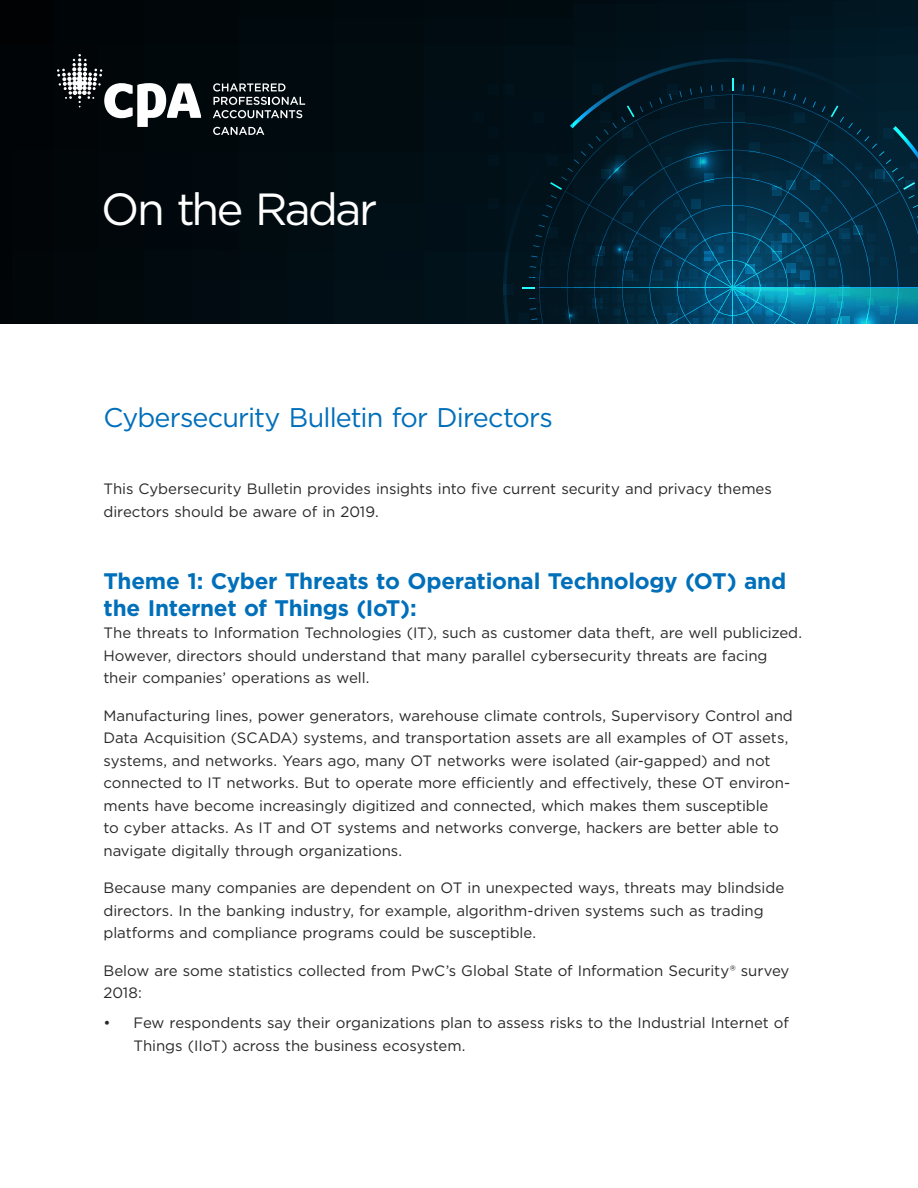
<style>
.page{position:relative;width:918px;height:1188px;background:#fff}
.page>*{position:absolute;margin:0;border:0;box-sizing:border-box;transform-origin:0 0}
.t1{font:45px "Gotham";letter-spacing:-.055em;color:#fff}
.t2{font:27px "Gotham";letter-spacing:-.035em;color:#006fba}
.t3{font:700 22.5px/27px "Gotham";letter-spacing:-.015em;color:#006fba}
.t4{font:15px/22.5px "Gotham";letter-spacing:-.005em;color:#292829}
</style>
<div class="page">
<div style="left:0;top:0;width:918px;height:324px;background:linear-gradient(to right,#010406,#011723)"></div>
<div style="left:488px;top:155px;width:11px;height:11px;background:#01141d"></div>
<div style="left:488px;top:198px;width:11px;height:11px;background:#01141d"></div>
<div style="left:488px;top:127px;width:11px;height:10px;background:#01111c"></div>
<div style="left:488px;top:84px;width:11px;height:10px;background:#011119"></div>
<div style="left:473px;top:113px;width:11px;height:10px;background:#01111c"></div>
<svg style="left:503px;top:58px;width:415px;height:266px;background:#022c3f"></svg>
<svg style="left:213px;top:83px;width:92px;height:35px;background:#40464a"></svg>
<svg style="left:57px;top:54px;width:144px;height:73px"></svg>
<svg style="left:213px;top:127px;width:51px;height:8px"></svg>
<h1 class="t1" style="left:101px;top:180px;width:278px">On the Radar</h1>
<h2 class="t2" style="left:104px;top:400px;width:451px">Cybersecurity Bulletin for Directors</h2>
<p class="t4" style="left:104px;top:477px;width:670px">This Cybersecurity Bulletin provides insights into five current security and privacy themes directors should be aware of in 2019.</p>
<h3 class="t3" style="left:104px;top:567px;width:684px">Theme 1: Cyber Threats to Operational Technology (OT) and the Internet of Things (IoT):</h3>
<p class="t4" style="left:104px;top:621px;width:700px">The threats to Information Technologies (IT), such as customer data theft, are well publicized.<br>However, directors should understand that many parallel cybersecurity threats are facing their companies’ operations as well.</p>
<p class="t4" style="left:104px;top:704px;width:691px">Manufacturing lines, power generators, warehouse climate controls, Supervisory Control and Data Acquisition (SCADA) systems, and transportation assets are all examples of OT assets, systems, and networks. Years ago, many OT networks were isolated (air-gapped) and not connected to IT networks. But to operate more efficiently and effectively, these OT environ&shy;ments have become increasingly digitized and connected, which makes them susceptible<br>to cyber attacks. As IT and OT systems and networks converge, hackers are better able to navigate digitally through organizations.</p>
<p class="t4" style="left:104px;top:876px;width:682px">Because many companies are dependent on OT in unexpected ways, threats may blindside directors. In the banking industry, for example, algorithm-driven systems such as trading platforms and compliance programs could be susceptible.</p>
<p class="t4" style="left:104px;top:959px;width:687px">Below are some statistics collected from PwC’s Global State of Information Security® survey<br>2018:</p>
<p class="t4" style="left:134px;top:1011px;width:657px;text-indent:-30px">• Few respondents say their organizations plan to assess risks to the Industrial Internet of<br>Things (IIoT) across the business ecosystem.</p>
</div>
